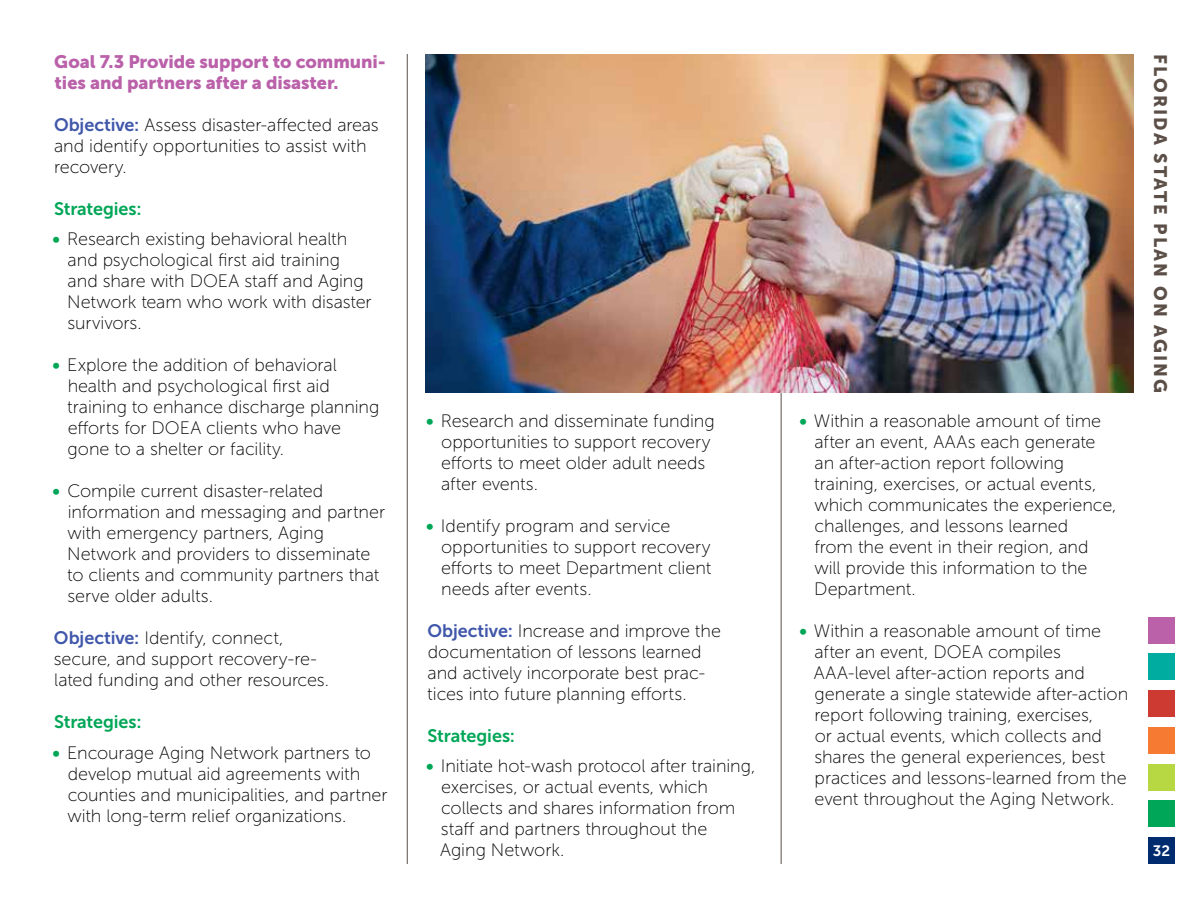
<style>
.page{position:relative;width:1188px;height:918px;background:#fff}
.page>*{position:absolute;margin:0;border:0;box-sizing:border-box;transform-origin:0 0}
.t1{font:18px/21px "Museo Sans 100";letter-spacing:-.005em;color:#000}
.t2{font:18px/21px "Museo Sans 900";letter-spacing:-.005em;color:#ba61aa}
.t3{font:18px "Museo Sans 700";letter-spacing:-.005em;color:#00a657}
.t4{font:18px "Museo Sans 900";letter-spacing:.11em;color:#5b4f47}
.t5{font:15px "Museo Sans 700";color:#fff}
.s1{font-family:"Museo Sans 700";color:#4057aa}
.s2{font-family:"Museo Sans 700";color:#00a657}
</style>
<div class="page">
<div style="left:1148px;top:837px;width:27px;height:27px;background:#002c6f"></div>
<div style="left:1148px;top:617px;width:27px;height:27px;background:#ba61aa"></div>
<div style="left:1148px;top:653px;width:27px;height:27px;background:#00aca0"></div>
<div style="left:1148px;top:690px;width:27px;height:27px;background:#cc3a31"></div>
<div style="left:1148px;top:727px;width:27px;height:27px;background:#f77a32"></div>
<div style="left:1148px;top:764px;width:27px;height:27px;background:#b8d843"></div>
<div style="left:1148px;top:800px;width:27px;height:27px;background:#00a657"></div>
<hr style="left:407px;top:54px;width:1px;height:810px;background:#5b4f47">
<hr style="left:781px;top:54px;width:1px;height:810px;background:#5b4f47">
<img style="left:426px;top:54px;width:708px;height:338px">
<p class="t2" style="left:54px;top:51px;width:333px">Goal 7.3 Provide support to communi&shy;ties and partners after a disaster.</p>
<p class="t1" style="left:54px;top:114px;width:326px"><span class="s1">Objective:</span> Assess disaster-affected areas and identify opportunities to assist with recovery.</p>
<p class="t3" style="left:54px;top:198px;width:89px">Strategies:</p>
<p class="t1" style="left:67px;top:229px;width:306px;text-indent:-15px"><span class="s2">•</span> Research existing behavioral health and psychological first aid training and share with DOEA staff and Aging<br>Network team who work with disaster survivors.</p>
<p class="t1" style="left:67px;top:355px;width:314px;text-indent:-15px"><span class="s2">•</span> Explore the addition of behavioral health and psychological first aid training to enhance discharge planning efforts for DOEA clients who have gone to a shelter or facility.</p>
<p class="t1" style="left:67px;top:481px;width:319px;text-indent:-15px"><span class="s2">•</span> Compile current disaster-related information and messaging and partner with emergency partners, Aging Network and providers to disseminate to clients and community partners that serve older adults.</p>
<p class="t1" style="left:54px;top:628px;width:277px"><span class="s1">Objective:</span> Identify, connect, secure, and support recovery-re&shy;lated funding and other resources.</p>
<p class="t3" style="left:54px;top:712px;width:89px">Strategies:</p>
<p class="t1" style="left:67px;top:743px;width:322px;text-indent:-15px"><span class="s2">•</span> Encourage Aging Network partners to develop mutual aid agreements with counties and municipalities, and partner with long-term relief organizations.</p>
<p class="t1" style="left:441px;top:410px;width:275px;text-indent:-15px"><span class="s2">•</span> Research and disseminate funding opportunities to support recovery efforts to meet older adult needs after events.</p>
<p class="t1" style="left:441px;top:515px;width:272px;text-indent:-15px"><span class="s2">•</span> Identify program and service opportunities to support recovery efforts to meet Department client needs after events.</p>
<p class="t1" style="left:427px;top:620px;width:295px"><span class="s1">Objective:</span> Increase and improve the documentation of lessons learned and actively incorporate best prac&shy;tices into future planning efforts.</p>
<p class="t3" style="left:428px;top:725px;width:89px">Strategies:</p>
<p class="t1" style="left:440px;top:756px;width:317px;text-indent:-14px"><span class="s2">•</span> Initiate hot-wash protocol after training, exercises, or actual events, which collects and shares information from staff and partners throughout the Aging Network.</p>
<p class="t1" style="left:814px;top:410px;width:304px;text-indent:-15px"><span class="s2">•</span> Within a reasonable amount of time after an event, AAAs each generate an after-action report following training, exercises, or actual events, which communicates the experience, challenges, and lessons learned<br>from the event in their region, and will provide this information to the Department.</p>
<p class="t1" style="left:814px;top:620px;width:316px;text-indent:-14px"><span class="s2">•</span> Within a reasonable amount of time after an event, DOEA compiles AAA-level after-action reports and generate a single statewide after-action report following training, exercises,<br>or actual events, which collects and shares the general experiences, best practices and lessons-learned from the event throughout the Aging Network.</p>
<p class="t4" style="left:1171px;top:54px;width:340px;rotate:90deg">FLORIDA STATE PLAN ON AGING</p>
<p class="t5" style="left:1153px;top:843px;width:19px">32</p>
</div>
